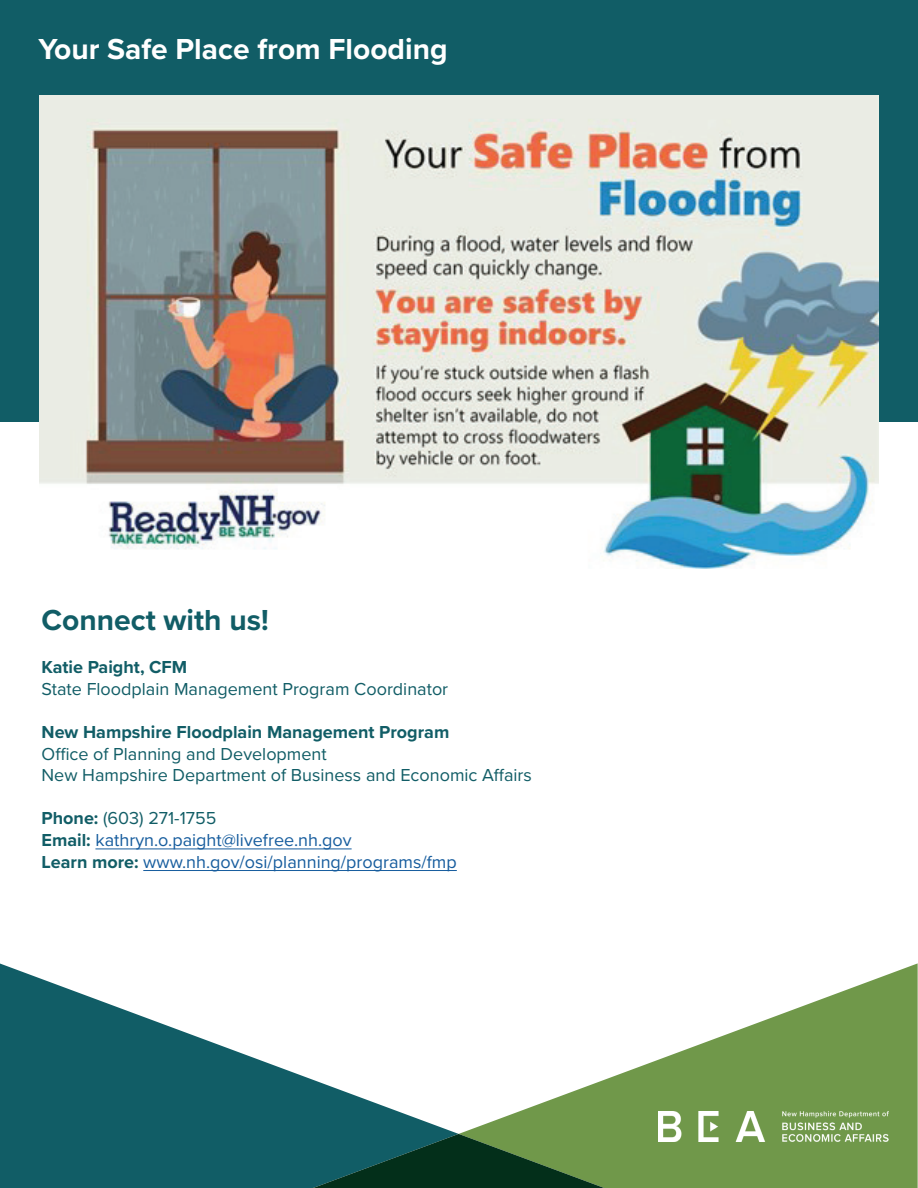
<style>
.page{position:relative;width:918px;height:1188px;background:#fff}
.page>*{position:absolute;margin:0;border:0;box-sizing:border-box;transform-origin:0 0}
.t1{font:700 30px "Proxima Nova";color:#fff}
.t2{font:700 30px "Proxima Nova";color:#115d66}
.t3{font:18px/21.6px "Proxima Nova";color:#115d66}
.t4{font:18px/21.6px "Proxima Nova";color:#175d9e}
.t5{font:700 18px "Proxima Nova";color:#115d66}
.s1{font-weight:700;color:#115d66}
.s2{color:#115d66}
</style>
<div class="page">
<svg style="left:0;top:963px;width:459px;height:225px;fill:#115d66"></svg>
<svg style="left:459px;top:963px;width:459px;height:225px;fill:#70984a"></svg>
<svg style="left:302px;top:1134px;width:313px;height:54px;background:#24573b"></svg>
<img style="left:659px;top:1111px;width:230px;height:30px">
<div style="left:0;top:0;width:918px;height:421px;background:#115d66"></div>
<hr style="left:95px;top:848px;width:257px;height:1px;background:#175d9e">
<hr style="left:143px;top:870px;width:314px;height:1px;background:#175d9e">
<img style="left:39px;top:95px;width:840px;height:473px">
<h1 class="t1" style="left:39px;top:27px;width:411px">Your Safe Place from Flooding</h1>
<h1 class="t2" style="left:42px;top:598px;width:229px">Connect with us!</h1>
<p class="t5" style="left:42px;top:654px;width:147px">Katie Paight, CFM</p>
<p class="t3" style="left:42px;top:677px;width:408px">State Floodplain Management Program Coordinator</p>
<p class="t5" style="left:42px;top:719px;width:409px">New Hampshire Floodplain Management Program</p>
<p class="t3" style="left:42px;top:742px;width:492px">Office of Planning and Development<br>New Hampshire Department of Business and Economic Affairs</p>
<p class="t4" style="left:42px;top:807px;width:417px"><span class="s1">Phone:</span> <span class="s2">(603) 271-1755<br></span><span class="s1">Email:</span> kathryn.o.paight@livefree.nh.gov<br><span class="s1">Learn more:</span> www.nh.gov/osi/planning/programs/fmp</p>
</div>
